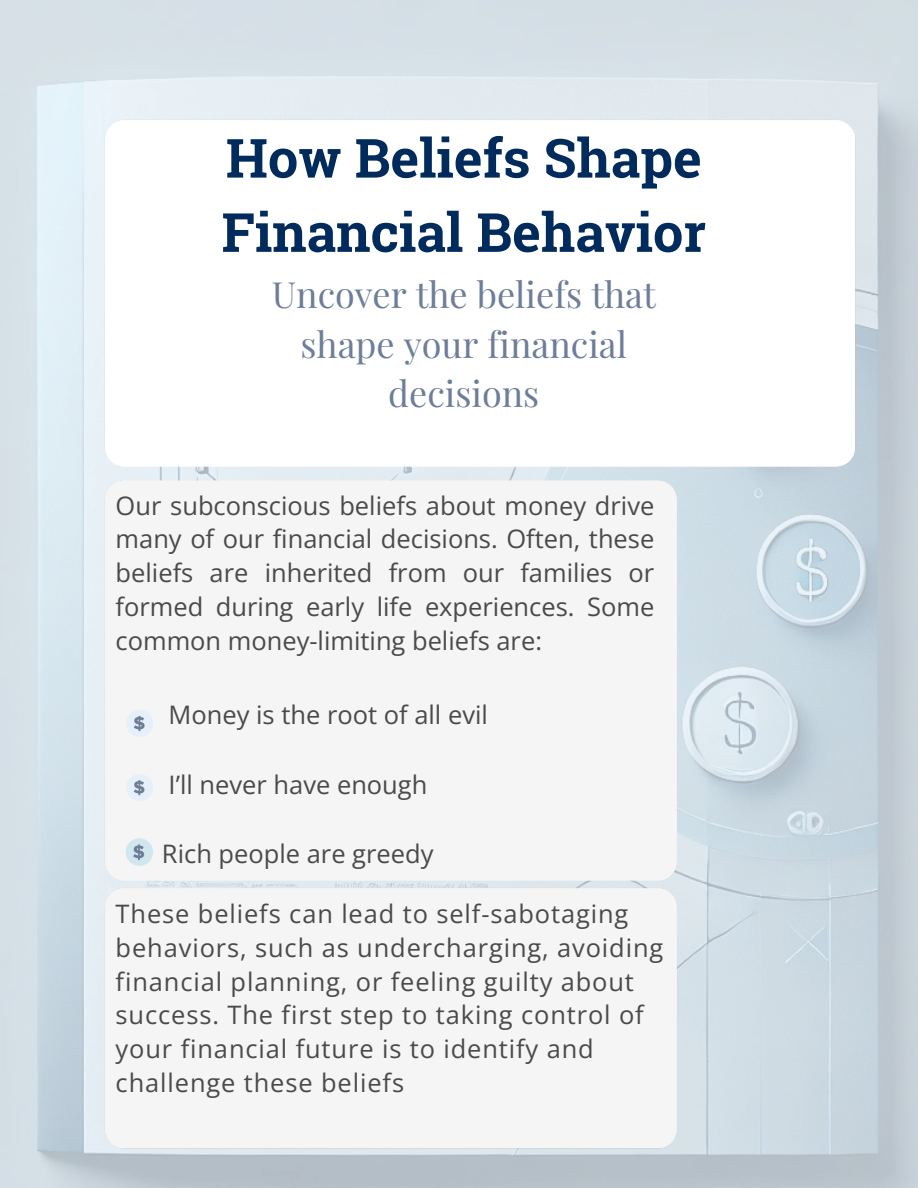
<style>
.page{position:relative;width:918px;height:1188px;background:#fff}
.page>*{position:absolute;margin:0;border:0;box-sizing:border-box;transform-origin:0 0}
.t1{font:700 54px/74.2px "Roboto Slab";color:#002b5c}
.t2{font:36px/49.5px "Playfair Display";color:#6e7d99;text-align:center}
.t3{font:25.5px/33.8px "Open Sans";letter-spacing:.035em;color:#4a4a4a;text-align:justify}
.t4{font:25.5px "Open Sans";color:#4a4a4a}
</style>
<div class="page">
<img style="left:0;top:0;width:918px;height:1188px">
<p class="t1" style="left:222px;top:119px;width:486px">How Beliefs Shape<br>Financial Behavior</p>
<p class="t2" style="left:272px;top:268px;width:386px">Uncover the beliefs that shape your financial decisions</p>
<p class="t3" style="left:116px;top:488px;width:540px">Our subconscious beliefs about money drive many of our financial decisions. Often, these beliefs are inherited from our families or formed during early life experiences. Some common money-limiting beliefs are:</p>
<p class="t4" style="left:169px;top:697px;width:321px">Money is the root of all evil</p>
<p class="t4" style="left:169px;top:766px;width:260px">I’ll never have enough</p>
<p class="t4" style="left:162px;top:836px;width:273px">Rich people are greedy</p>
<p class="t3" style="left:116px;top:896px;width:549px;text-align:left">These beliefs can lead to self-sabotaging behaviors, such as undercharging, avoiding financial planning, or feeling guilty about success. The first step to taking control of your financial future is to identify and challenge these beliefs</p>
</div>
